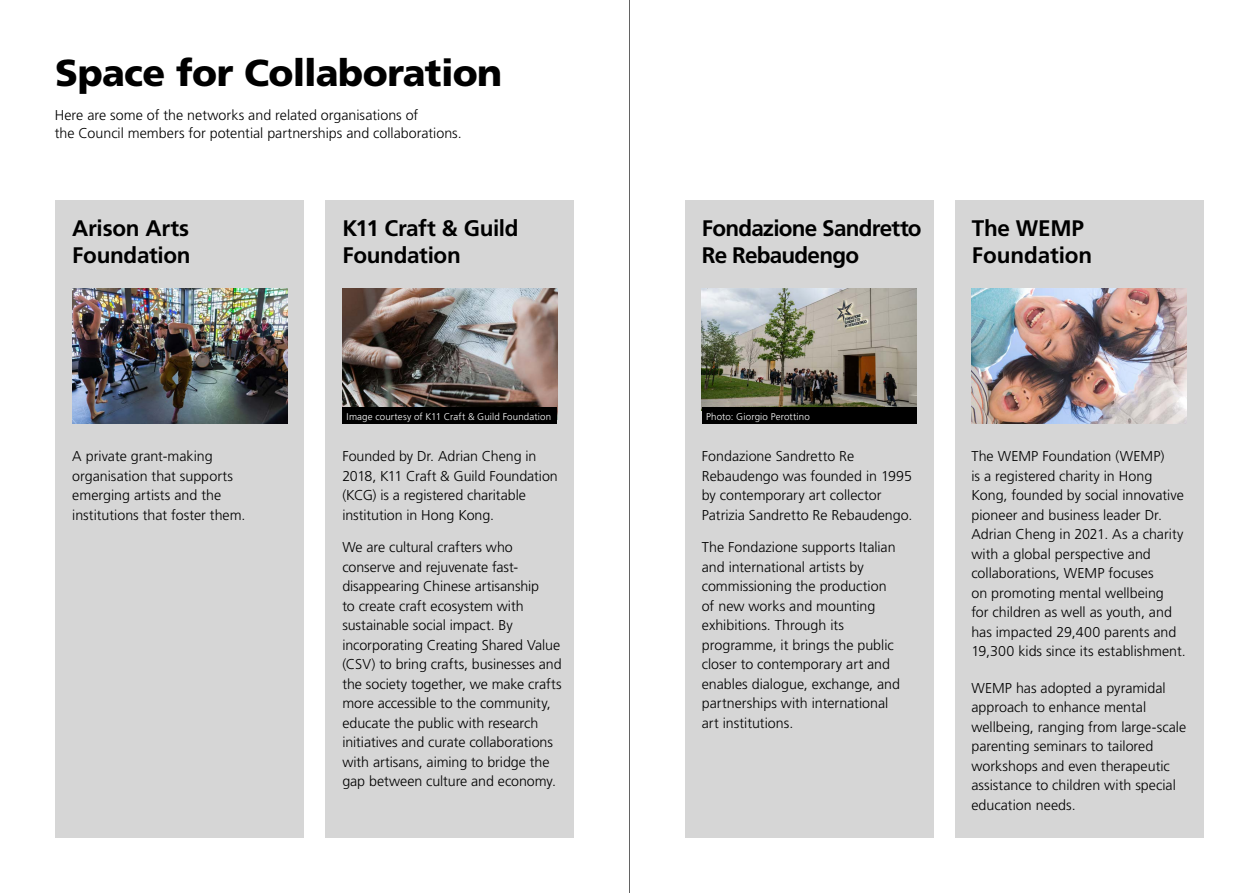
<style>
.page{position:relative;width:1259px;height:893px;background:#fff}
.page>*{position:absolute;margin:0;border:0;box-sizing:border-box;transform-origin:0 0}
.t1{font:900 37.5px "Frutiger LT Std";letter-spacing:-.015em;color:#000}
.Small_title{font:700 22.5px/27px "Frutiger LT Std";letter-spacing:-.015em;color:#000}
.Small_title-2{font:700 22.5px/27px "Frutiger LT Std";letter-spacing:-.035em;color:#000}
.Text{font:300 14.25px/19.5px "Frutiger LT Std";color:#000}
.Small_title-3{font:300 14.25px/19.5px "Frutiger LT Std";color:#000}
.t2{font:300 9.75px "Frutiger LT Std";letter-spacing:.015em;color:#fff}
</style>
<div class="page">
<div style="left:55px;top:200px;width:249px;height:638px;background:#d6d6d6"></div>
<div style="left:325px;top:200px;width:249px;height:638px;background:#d6d6d6"></div>
<div style="left:955px;top:200px;width:248px;height:638px;background:#d6d6d6"></div>
<div style="left:685px;top:200px;width:248px;height:638px;background:#d6d6d6"></div>
<img style="left:702px;top:289px;width:214px;height:118px">
<img style="left:342px;top:289px;width:215px;height:118px">
<img style="left:972px;top:289px;width:214px;height:135px">
<img style="left:72px;top:289px;width:215px;height:135px">
<div style="left:342px;top:407px;width:215px;height:17px;background:#000"></div>
<div style="left:702px;top:407px;width:214px;height:17px;background:#000"></div>
<hr style="left:629px;top:0;width:1px;height:893px;background:#636363">
<p class="t1" style="left:55px;top:51px;width:448px">Space for Collaboration</p>
<p class="Small_title-3" style="left:55px;top:106px;width:408px;line-height:18px">Here are some of the networks and related organisations of<br>the Council members for potential partnerships and collaborations.</p>
<p class="Small_title" style="left:72px;top:215px;width:120px">Arison Arts<br>Foundation</p>
<p class="Small_title" style="left:342px;top:215px;width:178px">K11 Craft &amp; Guild<br>Foundation</p>
<p class="Small_title-2" style="left:702px;top:215px;width:221px">Fondazione Sandretto<br>Re Rebaudengo</p>
<p class="Small_title" style="left:972px;top:215px;width:122px">The WEMP<br>Foundation</p>
<p class="t2" style="left:347px;top:411px;width:206px">Image courtesy of K11 Craft &amp; Guild Foundation</p>
<p class="t2" style="left:706px;top:411px;width:105px">Photo: Giorgio Perottino</p>
<p class="Text" style="left:72px;top:447px;width:175px">A private grant-making organisation that supports emerging artists and the institutions that foster them.</p>
<p class="Text" style="left:702px;top:447px;width:212px">Fondazione Sandretto Re<br>Rebaudengo was founded in 1995 by contemporary art collector<br>Patrizia Sandretto Re Rebaudengo.</p>
<p class="Text" style="left:702px;top:538px;width:200px">The Fondazione supports Italian and international artists by commissioning the production of new works and mounting exhibitions. Through its programme, it brings the public closer to contemporary art and enables dialogue, exchange, and partnerships with international art institutions.</p>
<p class="Text" style="left:342px;top:447px;width:217px">Founded by Dr. Adrian Cheng in<br>2018, K11 Craft &amp; Guild Foundation (KCG) is a registered charitable institution in Hong Kong.</p>
<p class="Text" style="left:342px;top:538px;width:221px">We are cultural crafters who conserve and rejuvenate fast&shy;disappearing Chinese artisanship<br>to create craft ecosystem with sustainable social impact. By incorporating Creating Shared Value (CSV) to bring crafts, businesses and the society together, we make crafts more accessible to the community, educate the public with research initiatives and curate collaborations with artisans, aiming to bridge the gap between culture and economy.</p>
<p class="Small_title-3" style="left:971px;top:447px;width:216px">The WEMP Foundation (WEMP)<br>is a registered charity in Hong<br>Kong, founded by social innovative pioneer and business leader Dr.<br>Adrian Cheng in 2021. As a charity with a global perspective and collaborations, WEMP focuses<br>on promoting mental wellbeing<br>for children as well as youth, and has impacted 29,400 parents and<br>19,300 kids since its establishment.</p>
<p class="Text" style="left:971px;top:678px;width:216px">WEMP has adopted a pyramidal approach to enhance mental wellbeing, ranging from large-scale parenting seminars to tailored workshops and even therapeutic assistance to children with special education needs.</p>
</div>
